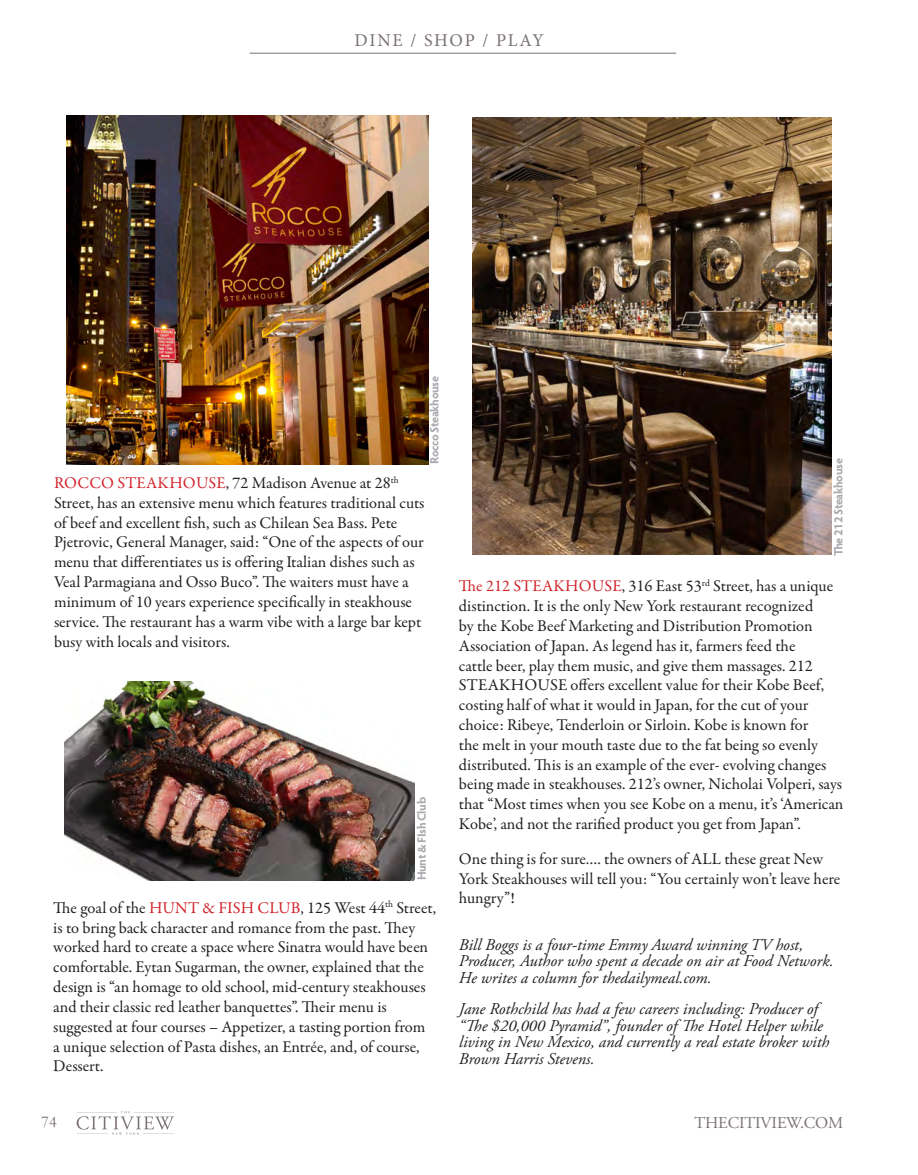
<style>
.page{position:relative;width:918px;height:1175px;background:#fff}
.page>*{position:absolute;margin:0;border:0;box-sizing:border-box;transform-origin:0 0}
.t1{font:18px "Minion Pro";letter-spacing:.09em;color:#7a7271}
.t2{font:16.5px/19.8px "Garamond Premr Pro";color:#231f20}
.t3{font:italic 16.5px/16.5px "Adobe Garamond Pro";color:#231f20}
.t4{font:16.5px "Adobe Garamond Pro";letter-spacing:-.01em;color:#7a7271}
.t5{font:16.5px "Garamond";color:#7a7271}
.Caption__1{font:700 12px "Hypatia Sans Pro";letter-spacing:-.035em;color:#a8a9ad}
.s1{color:#d1232a}
</style>
<div class="page">
<hr style="left:250px;top:53px;width:426px;height:1px;background:#7a7271">
<svg style="left:77px;top:1111px;width:97px;height:23px"></svg>
<img style="left:67px;top:115px;width:361px;height:349px">
<img style="left:65px;top:681px;width:350px;height:199px">
<img style="left:472px;top:117px;width:359px;height:438px">
<p class="t1" style="left:355px;top:28px;width:191px">DINE / SHOP / PLAY</p>
<p class="Caption__1" style="left:426px;top:464px;width:90px;rotate:-90deg">Rocco Steakhouse</p>
<p class="t2" style="left:54px;top:473px;width:372px"><span class="s1">ROCCO STEAKHOUSE</span>, 72 Madison Avenue at 28<sup>th </sup>Street, has an extensive menu which features traditional cuts of beef and excellent fish, such as Chilean Sea Bass. Pete Pjetrovic, General Manager, said: “One of the aspects of our menu that differentiates us is offering Italian dishes such as Veal Parmagiana and Osso Buco”. The waiters must have a minimum of 10 years experience specifically in steakhouse service. The restaurant has a warm vibe with a large bar kept busy with locals and visitors.</p>
<p class="Caption__1" style="left:413px;top:880px;width:85px;rotate:-90deg">Hunt &amp; FIsh Club</p>
<p class="t2" style="left:53px;top:898px;width:385px">The goal of the <span class="s1">HUNT &amp; FISH CLUB</span>, 125 West 44<sup>th</sup> Street, is to bring back character and romance from the past. They worked hard to create a space where Sinatra would have been comfortable. Eytan Sugarman, the owner, explained that the design is “an homage to old school, mid-century steakhouses and their classic red leather banquettes”. Their menu is suggested at four courses – Appetizer, a tasting portion from<br>a unique selection of Pasta dishes, an Entrée, and, of course, Dessert.</p>
<p class="Caption__1" style="left:830px;top:556px;width:100px;rotate:-90deg">The 212 Steakhouse</p>
<p class="t2" style="left:459px;top:576px;width:386px"><span class="s1">The 212 STEAKHOUSE</span>, 316 East 53<sup>rd</sup> Street, has a unique distinction. It is the only New York restaurant recognized<br>by the Kobe Beef Marketing and Distribution Promotion Association of Japan. As legend has it, farmers feed the<br>cattle beer, play them music, and give them massages. 212<br>STEAKHOUSE offers excellent value for their Kobe Beef, costing half of what it would in Japan, for the cut of your choice: Ribeye, Tenderloin or Sirloin. Kobe is known for<br>the melt in your mouth taste due to the fat being so evenly distributed. This is an example of the ever- evolving changes being made in steakhouses. 212’s owner, Nicholai Volperi, says that “Most times when you see Kobe on a menu, it’s ‘American Kobe’, and not the rarified product you get from Japan”.</p>
<p class="t2" style="left:459px;top:849px;width:383px">One thing is for sure…. the owners of ALL these great New<br>York Steakhouses will tell you: “You certainly won’t leave here hungry”!</p>
<p class="t3" style="left:459px;top:937px;width:376px">Bill Boggs is a four-time Emmy Award winning TV host,<br>Producer, Author who spent a decade on air at Food Network.<br>He writes a column for thedailymeal.com.</p>
<p class="t3" style="left:459px;top:1001px;width:372px">Jane Rothchild has had a few careers including: Producer of “The $20,000 Pyramid”, founder of The Hotel Helper while living in New Mexico, and currently a real estate broker with Brown Harris Stevens.</p>
<p class="t5" style="left:41px;top:1111px;width:17px">74</p>
<p class="t4" style="left:694px;top:1112px;width:150px">THECITIVIEW.COM</p>
</div>
